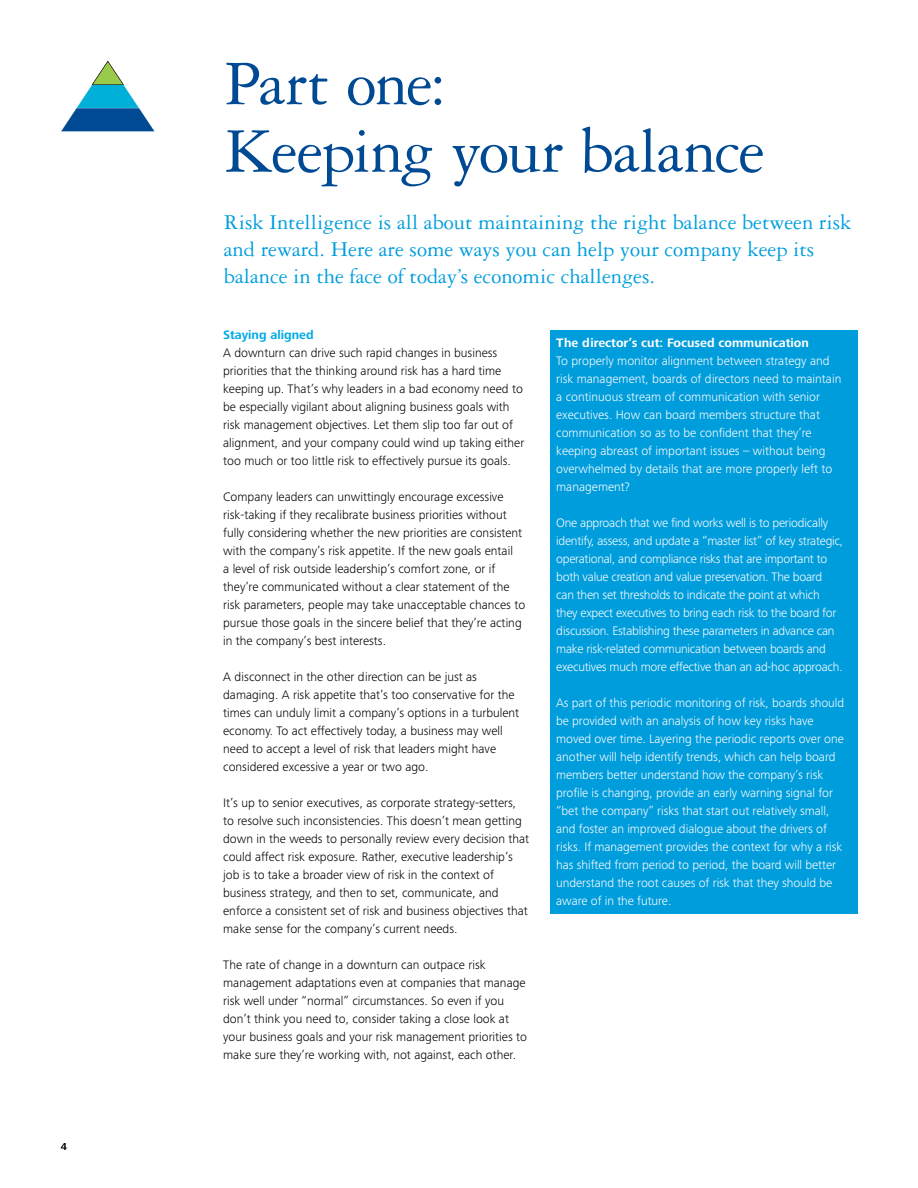
<style>
.page{position:relative;width:918px;height:1188px;background:#fff}
.page>*{position:absolute;margin:0;border:0;box-sizing:border-box;transform-origin:0 0}
.t1{font:67.5px/67.5px "Garamond 3 LT Std";letter-spacing:-.02em;color:#004a94}
.t2{font:22.5px/27px "Garamond 3 LT Std";color:#009ddc}
.t3{font:300 12.75px/18px "Frutiger Next Pro";color:#000}
.t4{font:300 12.75px/18px "Frutiger Next Pro";letter-spacing:-.005em;color:#fff}
.t5{font:700 12.75px "Frutiger Next Pro";color:#fff}
.t6{font:700 12.75px "Frutiger Next Pro";color:#00aae7}
.t7{font:700 10.5px "Frutiger Next Pro";color:#000}
</style>
<div class="page">
<div style="left:550px;top:330px;width:307px;height:584px;background:#009ddc"></div>
<svg style="left:61px;top:61px;width:94px;height:71px"></svg>
<p class="t7" style="left:61px;top:1140px;width:8px">4</p>
<h1 class="t1" style="left:224px;top:50px;width:542px">Part one:<br>Keeping your balance</h1>
<h2 class="t2" style="left:224px;top:209px;width:629px">Risk Intelligence is all about maintaining the right balance between risk and reward. Here are some ways you can help your company keep its balance in the face of today’s economic challenges.</h2>
<p class="t6" style="left:223px;top:328px;width:92px">Staying aligned</p>
<p class="t3" style="left:223px;top:344px;width:303px">A downturn can drive such rapid changes in business priorities that the thinking around risk has a hard time keeping up. That’s why leaders in a bad economy need to be especially vigilant about aligning business goals with risk management objectives. Let them slip too far out of alignment, and your company could wind up taking either too much or too little risk to effectively pursue its goals.</p>
<p class="t3" style="left:223px;top:488px;width:304px">Company leaders can unwittingly encourage excessive risk-taking if they recalibrate business priorities without fully considering whether the new priorities are consistent with the company’s risk appetite. If the new goals entail<br>a level of risk outside leadership’s comfort zone, or if they’re communicated without a clear statement of the risk parameters, people may take unacceptable chances to pursue those goals in the sincere belief that they’re acting in the company’s best interests.</p>
<p class="t3" style="left:223px;top:668px;width:298px">A disconnect in the other direction can be just as damaging. A risk appetite that’s too conservative for the times can unduly limit a company’s options in a turbulent economy. To act effectively today, a business may well need to accept a level of risk that leaders might have considered excessive a year or two ago.</p>
<p class="t3" style="left:223px;top:794px;width:308px">It’s up to senior executives, as corporate strategy-setters, to resolve such inconsistencies. This doesn’t mean getting down in the weeds to personally review every decision that could affect risk exposure. Rather, executive leadership’s job is to take a broader view of risk in the context of business strategy, and then to set, communicate, and enforce a consistent set of risk and business objectives that make sense for the company’s current needs.</p>
<p class="t3" style="left:223px;top:956px;width:305px">The rate of change in a downturn can outpace risk management adaptations even at companies that manage risk well under “normal” circumstances. So even if you don’t think you need to, consider taking a close look at your business goals and your risk management priorities to make sure they’re working with, not against, each other.</p>
<p class="t5" style="left:556px;top:335px;width:254px">The director’s cut: Focused communication</p>
<p class="t4" style="left:556px;top:351px;width:287px">To properly monitor alignment between strategy and risk management, boards of directors need to maintain a continuous stream of communication with senior executives. How can board members structure that communication so as to be confident that they’re keeping abreast of important issues – without being overwhelmed by details that are more properly left to management?</p>
<p class="t4" style="left:556px;top:513px;width:289px">One approach that we find works well is to periodically identify, assess, and update a “master list” of key strategic, operational, and compliance risks that are important to both value creation and value preservation. The board<br>can then set thresholds to indicate the point at which they expect executives to bring each risk to the board for discussion. Establishing these parameters in advance can make risk-related communication between boards and executives much more effective than an ad-hoc approach.</p>
<p class="t4" style="left:556px;top:694px;width:289px">As part of this periodic monitoring of risk, boards should be provided with an analysis of how key risks have moved over time. Layering the periodic reports over one another will help identify trends, which can help board members better understand how the company’s risk profile is changing, provide an early warning signal for “bet the company” risks that start out relatively small, and foster an improved dialogue about the drivers of risks. If management provides the context for why a risk has shifted from period to period, the board will better understand the root causes of risk that they should be aware of in the future.</p>
</div>
